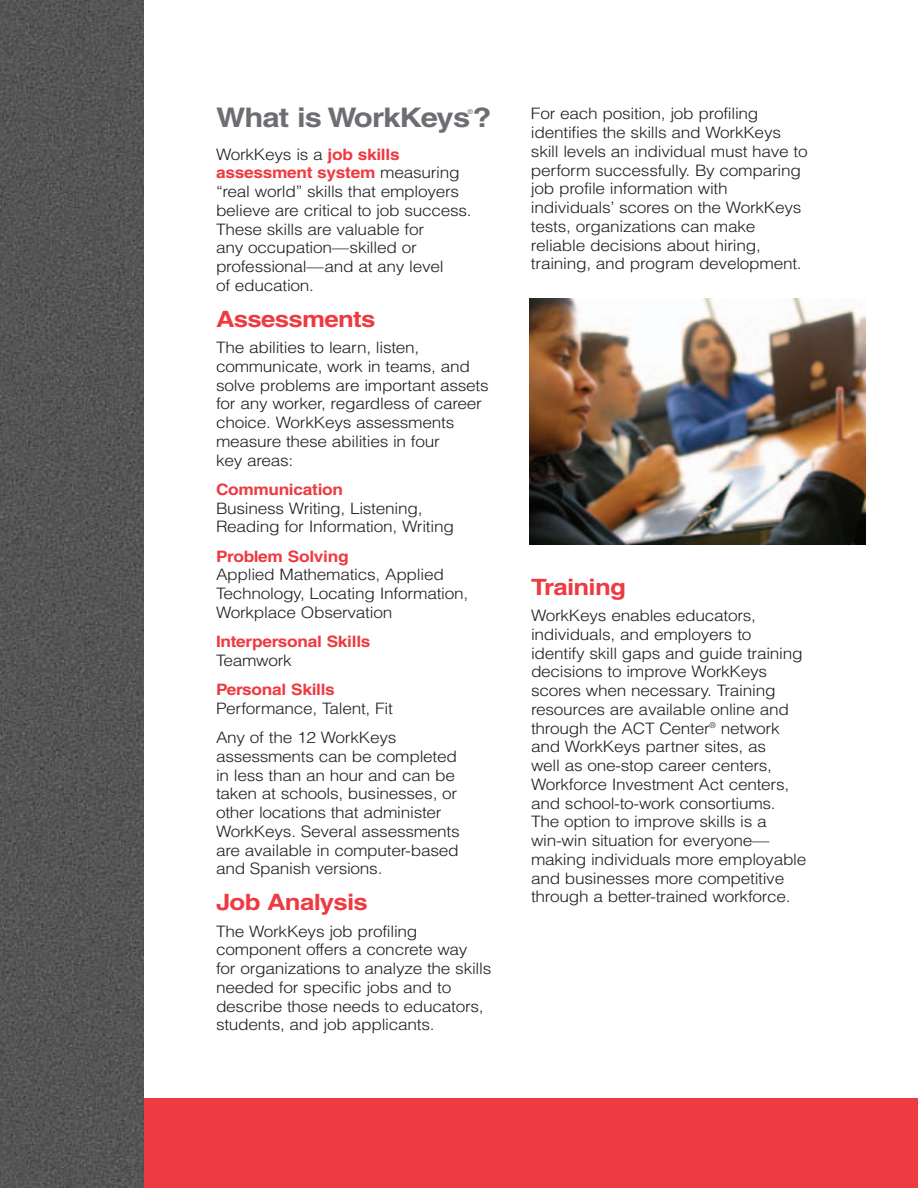
<style>
.page{position:relative;width:918px;height:1188px;background:#fff}
.page>*{position:absolute;margin:0;border:0;box-sizing:border-box;transform-origin:0 0}
.t1{font:700 27px "Helvetica";letter-spacing:-.03em;color:#6d6e71;scale:1.15 1}
.t2{font:700 22.5px "Helvetica";letter-spacing:-.03em;color:#ee3a41;scale:1.15 1}
.t3{font:300 15.75px/18.8px "Helvetica";letter-spacing:-.015em;color:#231f20;scale:1.1 1}
.t4{font:700 15.75px "Helvetica";letter-spacing:-.015em;color:#ee3a41;scale:1.1 1}
.t5{font:6.75px "Helvetica";color:#6d6e71}
.s1{font-weight:700;color:#ee3a41}
</style>
<div class="page">
<img style="left:0;top:0;width:144px;height:1187px">
<div style="left:144px;top:1098px;width:774px;height:89px;background:#ee3a41"></div>
<img style="left:530px;top:299px;width:336px;height:246px">
<h1 class="t1" style="left:216px;top:108px;width:241px">What is WorkKeys?</h1>
<p class="t5" style="left:468px;top:110px;width:6px">®</p>
<p class="t3" style="left:216px;top:146px;width:234px">WorkKeys is a <span class="s1">job skills assessment system</span> measuring “real world” skills that employers believe are critical to job success.<br>These skills are valuable for<br>any occupation—skilled or professional—and at any level<br>of education.</p>
<h2 class="t2" style="left:216px;top:311px;width:140px">Assessments</h2>
<p class="t3" style="left:216px;top:340px;width:250px">The abilities to learn, listen, communicate, work in teams, and solve problems are important assets for any worker, regardless of career choice. WorkKeys assessments measure these abilities in four<br>key areas:</p>
<p class="t4" style="left:216px;top:484px;width:117px">Communication</p>
<p class="t3" style="left:216px;top:500px;width:218px">Business Writing, Listening,<br>Reading for Information, Writing</p>
<p class="t4" style="left:216px;top:550px;width:122px">Problem Solving</p>
<p class="t3" style="left:216px;top:567px;width:231px">Applied Mathematics, Applied<br>Technology, Locating Information,<br>Workplace Observation</p>
<p class="t4" style="left:216px;top:636px;width:142px">Interpersonal Skills</p>
<p class="t3" style="left:216px;top:652px;width:71px">Teamwork</p>
<p class="t4" style="left:216px;top:684px;width:110px">Personal Skills</p>
<p class="t3" style="left:216px;top:695px;width:166px;line-height:29.2px">Performance, Talent, Fit<br>Any of the 12 WorkKeys</p>
<p class="t3" style="left:216px;top:748px;width:223px">assessments can be completed in less than an hour and can be taken at schools, businesses, or other locations that administer<br>WorkKeys. Several assessments are available in computer-based and Spanish versions.</p>
<h2 class="t2" style="left:216px;top:894px;width:134px">Job Analysis</h2>
<p class="t3" style="left:216px;top:923px;width:252px">The WorkKeys job profiling component offers a concrete way<br>for organizations to analyze the skills needed for specific jobs and to describe those needs to educators, students, and job applicants.</p>
<p class="t3" style="left:531px;top:106px;width:253px">For each position, job profiling identifies the skills and WorkKeys skill levels an individual must have to perform successfully. By comparing job profile information with individuals’ scores on the WorkKeys tests, organizations can make reliable decisions about hiring, training, and program development.</p>
<h2 class="t2" style="left:531px;top:579px;width:84px">Training</h2>
<p class="t3" style="left:531px;top:608px;width:252px">WorkKeys enables educators, individuals, and employers to identify skill gaps and guide training decisions to improve WorkKeys scores when necessary. Training resources are available online and through the ACT Center<sup>®</sup> network and WorkKeys partner sites, as<br>well as one-stop career centers, Workforce Investment Act centers, and school-to-work consortiums.<br>The option to improve skills is a win-win situation for everyone— making individuals more employable and businesses more competitive through a better-trained workforce.</p>
</div>
